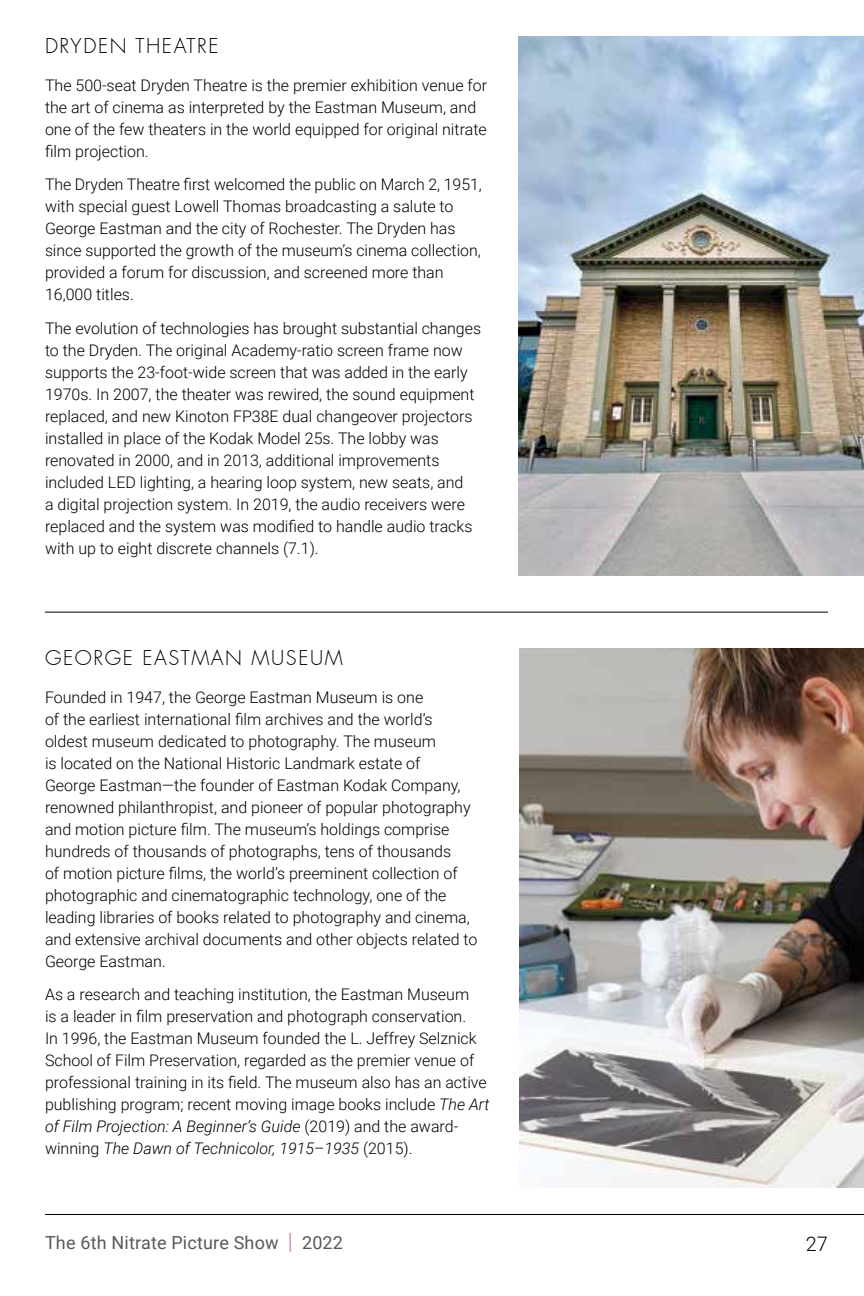
<style>
.page{position:relative;width:864px;height:1296px;background:#fff}
.page>*{position:absolute;margin:0;border:0;box-sizing:border-box;transform-origin:0 0}
.t1{font:300 20px "Futura LT Pro";letter-spacing:.08em;color:#000}
.t2{font:300 20px "Roboto";color:#000}
.t3{font:18px "Roboto";letter-spacing:.01em;color:#58595b}
.t4{font:300 16px/22px "Roboto";color:#000}
.s1{font-style:italic}
.s2{font-size:22.4px;color:#c684b7}
</style>
<div class="page">
<hr style="left:45px;top:1214px;width:819px;height:1px;background:#000">
<hr style="left:45px;top:612px;width:783px;height:1px;background:#000">
<img style="left:520px;top:648px;width:344px;height:540px">
<img style="left:518px;top:36px;width:346px;height:540px">
<p class="t1" style="left:45px;top:32px;width:175px">DRYDEN THEATRE</p>
<p class="t4" style="left:45px;top:74px;width:444px">The 500-seat Dryden Theatre is the premier exhibition venue for the art of cinema as interpreted by the Eastman Museum, and one of the few theaters in the world equipped for original nitrate film projection.</p>
<p class="t4" style="left:45px;top:173px;width:438px">The Dryden Theatre first welcomed the public on March 2, 1951, with special guest Lowell Thomas broadcasting a salute to George Eastman and the city of Rochester. The Dryden has since supported the growth of the museum’s cinema collection, provided a forum for discussion, and screened more than 16,000 titles.</p>
<p class="t4" style="left:45px;top:317px;width:438px">The evolution of technologies has brought substantial changes to the Dryden. The original Academy-ratio screen frame now supports the 23-foot-wide screen that was added in the early 1970s. In 2007, the theater was rewired, the sound equipment replaced, and new Kinoton FP38E dual changeover projectors installed in place of the Kodak Model 25s. The lobby was renovated in 2000, and in 2013, additional improvements included LED lighting, a hearing loop system, new seats, and<br>a digital projection system. In 2019, the audio receivers were replaced and the system was modified to handle audio tracks with up to eight discrete channels (7.1).</p>
<p class="t1" style="left:45px;top:644px;width:299px">GEORGE EASTMAN MUSEUM</p>
<p class="t4" style="left:45px;top:686px;width:434px">Founded in 1947, the George Eastman Museum is one<br>of the earliest international film archives and the world’s oldest museum dedicated to photography. The museum<br>is located on the National Historic Landmark estate of<br>George Eastman—the founder of Eastman Kodak Company, renowned philanthropist, and pioneer of popular photography and motion picture film. The museum’s holdings comprise hundreds of thousands of photographs, tens of thousands<br>of motion picture films, the world’s preeminent collection of photographic and cinematographic technology, one of the leading libraries of books related to photography and cinema, and extensive archival documents and other objects related to George Eastman.</p>
<p class="t4" style="left:45px;top:983px;width:446px">As a research and teaching institution, the Eastman Museum<br>is a leader in film preservation and photograph conservation.<br>In 1996, the Eastman Museum founded the L. Jeffrey Selznick School of Film Preservation, regarded as the premier venue of professional training in its field. The museum also has an active publishing program; recent moving image books include <span class="s1">The Art of Film Projection: A Beginner’s Guide</span> (2019) and the award&shy;winning <span class="s1">The Dawn of Technicolor, 1915–1935</span> (2015).</p>
<p class="t3" style="left:45px;top:1230px;width:300px">The 6th Nitrate Picture Show <span class="s2">|</span> 2022</p>
<p class="t2" style="left:806px;top:1230px;width:24px">27</p>
</div>
